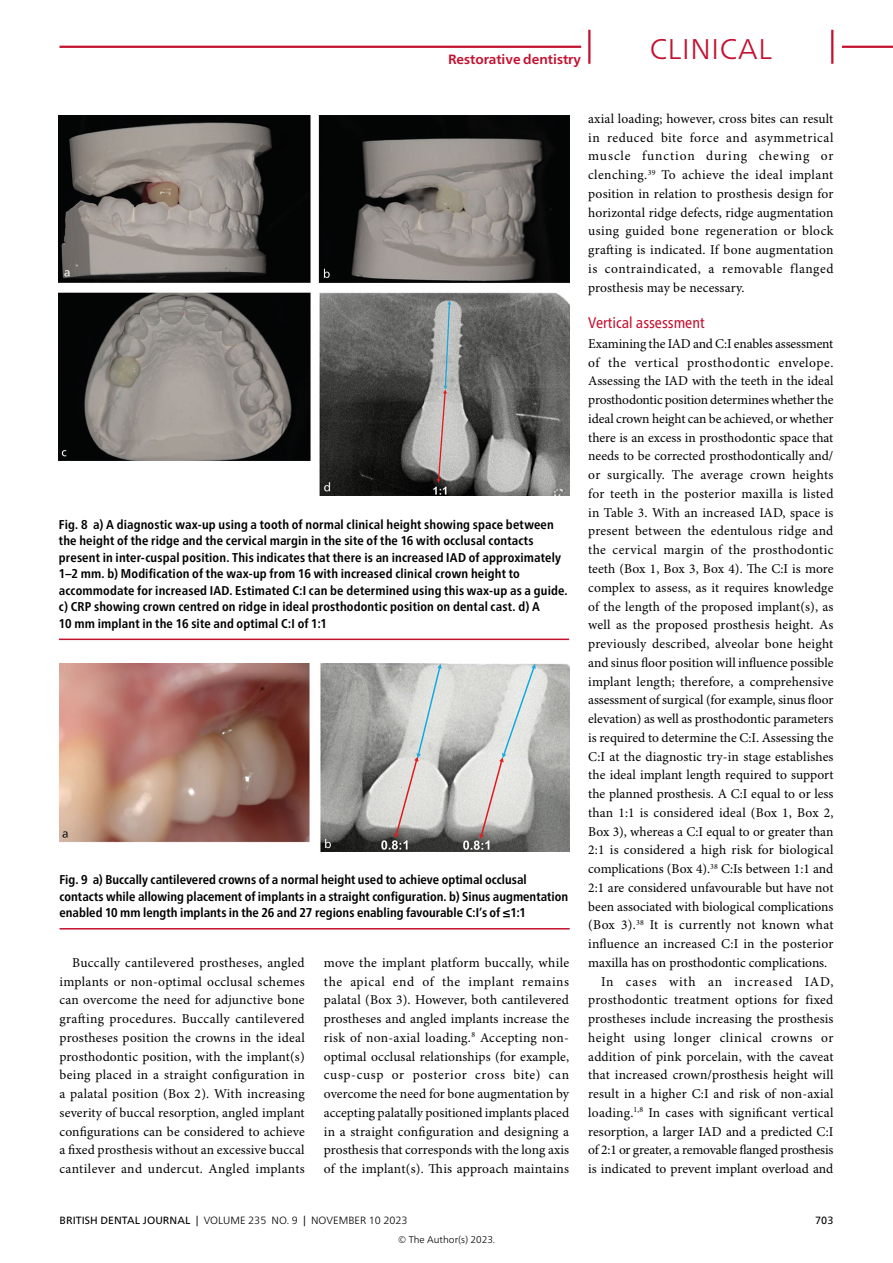
<style>
.page{position:relative;width:893px;height:1263px;background:#fff}
.page>*{position:absolute;margin:0;border:0;box-sizing:border-box;transform-origin:0 0}
.t1{font:300 28.5px "Frutiger Neue LT Pro";letter-spacing:.025em;color:#c31130}
.SectionHeading_2_MSS{font:condensed 15.3px "Frutiger Neue LT Pro";color:#c31130}
.Para_9pt_justified{font:13.5px/18.8px "Minion Pro";letter-spacing:.01em;color:#000;text-align:justify}
.Para_9pt_justified_1{font:13.5px/18.8px "Minion Pro";color:#000;text-align:justify}
.t2{font:700 13.5px "Frutiger Neue LT Pro";color:#c31130}
.Image_Caption_MSS{font:700 condensed 12.75px/16.5px "Frutiger Neue LT Pro";letter-spacing:.01em;color:#000}
.Image_Caption_MSS-2{font:12.75px/16.5px "Frutiger Neue LT Pro Cn Bold 2";color:#000}
.t3{font:10.5px "Frutiger Neue LT Pro";letter-spacing:.005em;color:#000}
.t4{font:300 10.5px "Frutiger Neue LT Pro";letter-spacing:.005em;color:#000}
.t5{font:300 9.75px "Frutiger Neue LT Pro";color:#000}
.s1{font-family:"Frutiger Neue LT Pro Cn Bold 2";font-weight:400;font-stretch:normal}
.s2{font-family:"Frutiger Neue LT Pro";font-weight:700;font-stretch:condensed}
.s3{font-weight:300}
</style>
<div class="page">
<img style="left:59px;top:115px;width:510px;height:380px">
<hr style="left:59px;top:638px;width:510px;height:2px;background:#c31130">
<img style="left:60px;top:663px;width:510px;height:189px">
<hr style="left:60px;top:928px;width:510px;height:1px;background:#c31130">
<hr style="left:60px;top:46px;width:521px;height:2px;background:#c31130">
<hr style="left:842px;top:46px;width:51px;height:2px;background:#c31130">
<hr style="left:588px;top:30px;width:2px;height:34px;background:#c31130">
<hr style="left:831px;top:30px;width:2px;height:34px;background:#c31130">
<p class="t2" style="left:448px;top:51px;width:135px">Restorative dentistry</p>
<h1 class="t1" style="left:650px;top:32px;width:124px">CLINICAL</h1>
<p class="Image_Caption_MSS" style="left:59px;top:516px;width:510px">Fig. 8 a) A diagnostic wax-up using a tooth of normal clinical height showing space between the height of the ridge and the cervical margin in the site of the 16 with occlusal contacts present in inter-cuspal position. This indicates that there is an increased IAD of approximately <span class="s1">1–2 mm. b) Modification of the wax-up from 16 with increased clinical crown height to </span>accommodate for increased IAD. Estimated C:I can be determined using this wax-up as a guide. c) CRP showing crown centred on ridge in ideal prosthodontic position on dental cast. d) A<br><span class="s1">10 mm implant in the 16 site and optimal C:I of 1:1</span></p>
<p class="Image_Caption_MSS-2" style="left:60px;top:871px;width:510px"><span class="s2">Fig. 9 a) Buccally cantilevered crowns of a normal height used to achieve optimal occlusal </span>contacts while allowing placement of implants in a straight configuration. b) Sinus augmentation enabled 10 mm length implants in the 26 and 27 regions enabling favourable C:I’s of ≤1:1</p>
<p class="Para_9pt_justified" style="left:60px;top:954px;width:247px;text-indent:13px">Buccally cantilevered prostheses, angled implants or non-optimal occlusal schemes can overcome the need for adjunctive bone grafting procedures. Buccally cantilevered prostheses position the crowns in the ideal prosthodontic position, with the implant(s) being placed in a straight configuration in a palatal position (Box 2). With increasing severity of buccal resorption, angled implant configurations can be considered to achieve a fixed prosthesis without an excessive buccal cantilever and undercut. Angled implants</p>
<p class="Para_9pt_justified" style="left:324px;top:954px;width:247px">move the implant platform buccally, while the apical end of the implant remains palatal (Box 3). However, both cantilevered prostheses and angled implants increase the risk of non-axial loading.<sup>8</sup> Accepting non&shy;optimal occlusal relationships (for example, cusp-cusp or posterior cross bite) can overcome the need for bone augmentation by accepting palatally positioned implants placed in a straight configuration and designing a prosthesis that corresponds with the long axis of the implant(s). This approach maintains</p>
<p class="Para_9pt_justified" style="left:588px;top:110px;width:247px">axial loading; however, cross bites can result in reduced bite force and asymmetrical muscle function during chewing or clenching.<sup>39</sup> To achieve the ideal implant position in relation to prosthesis design for horizontal ridge defects, ridge augmentation using guided bone regeneration or block grafting is indicated. If bone augmentation is contraindicated, a removable flanged prosthesis may be necessary.</p>
<p class="SectionHeading_2_MSS" style="left:588px;top:313px;width:118px">Vertical assessment</p>
<p class="Para_9pt_justified_1" style="left:588px;top:335px;width:247px">Examining the IAD and C:I enables assessment of the vertical prosthodontic envelope.<br>Assessing the IAD with the teeth in the ideal prosthodontic position determines whether the ideal crown height can be achieved, or whether there is an excess in prosthodontic space that needs to be corrected prosthodontically and/ or surgically. The average crown heights for teeth in the posterior maxilla is listed in Table 3. With an increased IAD, space is present between the edentulous ridge and the cervical margin of the prosthodontic teeth (Box 1, Box 3, Box 4). The C:I is more complex to assess, as it requires knowledge of the length of the proposed implant(s), as well as the proposed prosthesis height. As previously described, alveolar bone height and sinus floor position will influence possible implant length; therefore, a comprehensive assessment of surgical (for example, sinus floor elevation) as well as prosthodontic parameters is required to determine the C:I. Assessing the C:I at the diagnostic try-in stage establishes the ideal implant length required to support the planned prosthesis. A C:I equal to or less than 1:1 is considered ideal (Box 1, Box 2, Box 3), whereas a C:I equal to or greater than 2:1 is considered a high risk for biological complications (Box 4).<sup>38</sup> C:Is between 1:1 and 2:1 are considered unfavourable but have not been associated with biological complications (Box 3).<sup>38</sup> It is currently not known what influence an increased C:I in the posterior maxilla has on prosthodontic complications.</p>
<p class="Para_9pt_justified" style="left:588px;top:972px;width:247px;text-indent:13px">In cases with an increased IAD, prosthodontic treatment options for fixed prostheses include increasing the prosthesis height using longer clinical crowns or addition of pink porcelain, with the caveat that increased crown/prosthesis height will result in a higher C:I and risk of non-axial loading.<sup>1,8</sup> In cases with significant vertical resorption, a larger IAD and a predicted C:I of 2:1 or greater, a removable flanged prosthesis is indicated to prevent implant overload and</p>
<p class="t3" style="left:60px;top:1214px;width:268px">BRITISH DENTAL JOURNAL | <span class="s3">VOLUME 235 NO. 9</span> | <span class="s3">NOVEM</span></p>
<p class="t4" style="left:348px;top:1214px;width:61px">BER 10 2023</p>
<p class="t3" style="left:815px;top:1214px;width:20px">703</p>
<p class="t5" style="left:398px;top:1234px;width:99px">© THE AUTHOR(S) 2023.</p>
</div>
